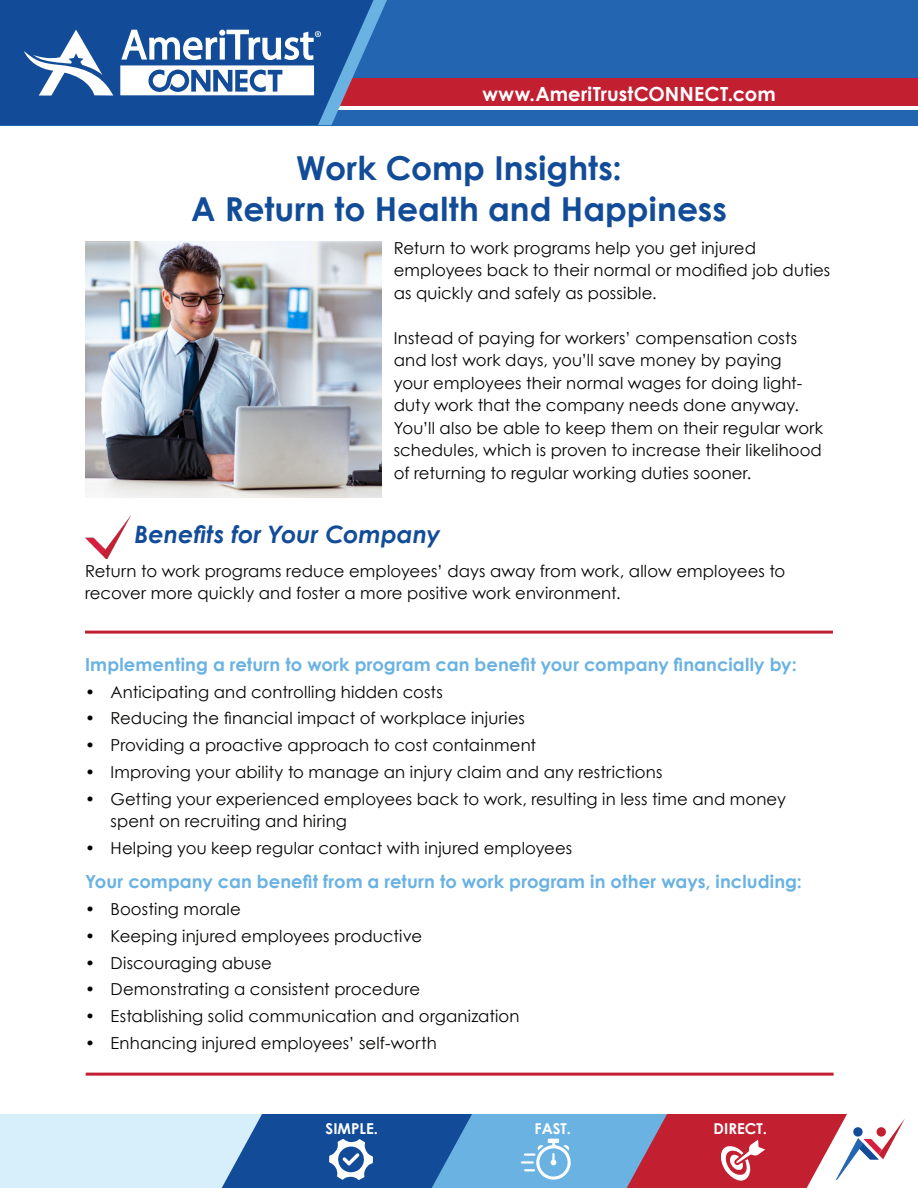
<style>
.page{position:relative;width:918px;height:1188px;background:#fff}
.page>*{position:absolute;margin:0;border:0;box-sizing:border-box;transform-origin:0 0}
.Title_1_Center_GREY{font:700 33px "Century Gothic";color:#124c98}
.Title_1_Center_GREY-2{font:italic 700 24px "Century Gothic";color:#124c98}
.t1{font:700 19.5px "Century Gothic";letter-spacing:.005em;color:#fff}
.Title_1_Center_GREY-3{font:700 18px "Century Gothic";letter-spacing:.005em;color:#6ab2e2}
.t2{font:18px "Century Gothic";letter-spacing:.005em;color:#fff}
.Title_1_Center_GREY-4{font:16.5px/22.5px "Century Gothic";letter-spacing:.01em;color:#040503}
.t3{font:700 15px "Century Gothic";color:#fff}
</style>
<div class="page">
<div style="left:0;top:0;width:918px;height:125px;background:#2365b1"></div>
<div style="left:0;top:101px;width:918px;height:9px;background:#fff"></div>
<div style="left:0;top:78px;width:918px;height:28px;background:#c21f31"></div>
<svg style="left:374px;top:0;width:13px;height:29px"></svg>
<svg style="left:0;top:0;width:374px;height:125px;background:#1e529a"></svg>
<svg style="left:0;top:1114px;width:905px;height:74px;background:#9396b8"></svg>
<svg style="left:24px;top:30px;width:89px;height:66px;background:#5a82b7"></svg>
<svg style="left:120px;top:29px;width:201px;height:66px;background:#85a3ca"></svg>
<img style="left:85px;top:241px;width:296px;height:257px">
<hr style="left:85px;top:631px;width:748px;height:3px;background:#c11f33">
<hr style="left:86px;top:1073px;width:748px;height:3px;background:#c11f33">
<img style="left:86px;top:516px;width:44px;height:42px">
<p class="t1" style="left:482px;top:79px;width:295px">www.AmeriTrustCONNECT.com</p>
<p class="t2" style="left:492px;top:81px;width:275px">www.AmeriTrustCONNECT.com</p>
<p class="Title_1_Center_GREY" style="left:296px;top:143px;width:327px">Work Comp Insights:</p>
<p class="Title_1_Center_GREY" style="left:191px;top:184px;width:537px">A Return to Health and Happiness</p>
<p class="Title_1_Center_GREY-4" style="left:394px;top:236px;width:438px">Return to work programs help you get injured employees back to their normal or modified job duties as quickly and safely as possible.</p>
<p class="Title_1_Center_GREY-4" style="left:394px;top:326px;width:431px">Instead of paying for workers’ compensation costs and lost work days, you’ll save money by paying<br>your employees their normal wages for doing light&shy;duty work that the company needs done anyway.<br>You’ll also be able to keep them on their regular work schedules, which is proven to increase their likelihood of returning to regular working duties sooner.</p>
<p class="Title_1_Center_GREY-2" style="left:135px;top:516px;width:308px">Benefits for Your Company</p>
<p class="Title_1_Center_GREY-4" style="left:85px;top:559px;width:702px">Return to work programs reduce employees’ days away from work, allow employees to recover more quickly and foster a more positive work environment.</p>
<p class="Title_1_Center_GREY-3" style="left:85px;top:651px;width:713px">Implementing a return to work program can benefit your company financially by:</p>
<p class="Title_1_Center_GREY-4" style="left:85px;top:680px;width:359px">• Anticipating and controlling hidden costs</p>
<p class="Title_1_Center_GREY-4" style="left:85px;top:707px;width:441px">• Reducing the financial impact of workplace injuries</p>
<p class="Title_1_Center_GREY-4" style="left:85px;top:734px;width:453px">• Providing a proactive approach to cost containment</p>
<p class="Title_1_Center_GREY-4" style="left:85px;top:760px;width:579px">• Improving your ability to manage an injury claim and any restrictions</p>
<p class="Title_1_Center_GREY-4" style="left:111px;top:787px;width:677px;text-indent:-26px">• Getting your experienced employees back to work, resulting in less time and money spent on recruiting and hiring</p>
<p class="Title_1_Center_GREY-4" style="left:85px;top:836px;width:489px">• Helping you keep regular contact with injured employees</p>
<p class="Title_1_Center_GREY-3" style="left:85px;top:868px;width:718px">Your company can benefit from a return to work program in other ways, including:</p>
<p class="Title_1_Center_GREY-4" style="left:85px;top:898px;width:157px">• Boosting morale</p>
<p class="Title_1_Center_GREY-4" style="left:85px;top:924px;width:339px">• Keeping injured employees productive</p>
<p class="Title_1_Center_GREY-4" style="left:85px;top:951px;width:188px">• Discouraging abuse</p>
<p class="Title_1_Center_GREY-4" style="left:85px;top:978px;width:337px">• Demonstrating a consistent procedure</p>
<p class="Title_1_Center_GREY-4" style="left:85px;top:1005px;width:436px">• Establishing solid communication and organization</p>
<p class="Title_1_Center_GREY-4" style="left:85px;top:1031px;width:353px">• Enhancing injured employees’ self-worth</p>
<p class="t3" style="left:326px;top:1117px;width:54px">SIMPLE.</p>
<p class="t3" style="left:535px;top:1117px;width:38px">FAST.</p>
<p class="t3" style="left:714px;top:1117px;width:55px">DIRECT.</p>
</div>
